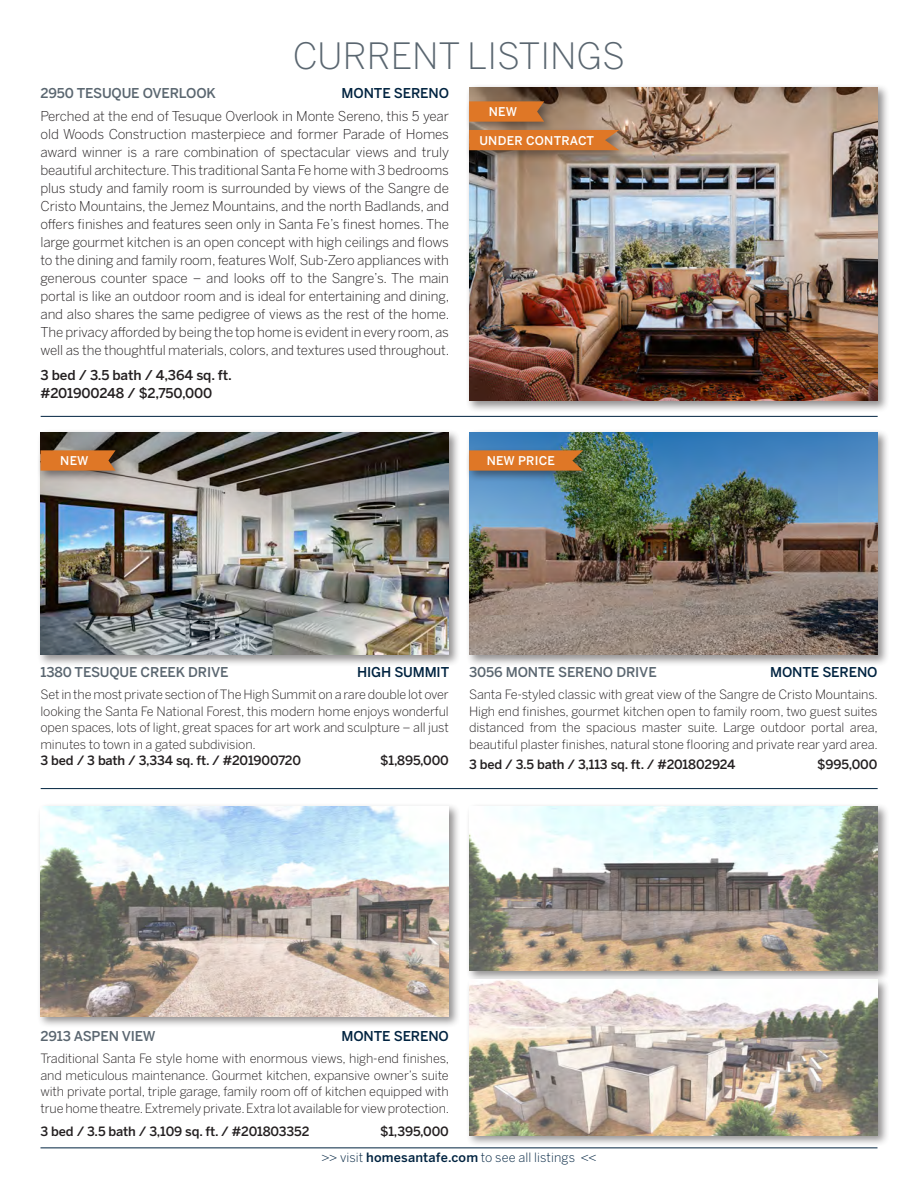
<style>
.page{position:relative;width:918px;height:1188px;background:#fff}
.page>*{position:absolute;margin:0;border:0;box-sizing:border-box;transform-origin:0 0}
.page_head{font:300 36px "Benton Sans";color:#5a6670}
.Property_Description{font:300 13.5px/18px "Benton Sans";letter-spacing:-.01em;color:#231f20;text-align:justify}
.Property_Address{font:500 13.5px "Benton Sans";letter-spacing:-.01em;color:#5a6670}
.Property_Description-2{font:500 13.5px/18px "Benton Sans";letter-spacing:-.01em;color:#231f20}
.Property_Address-2{font:500 13.5px "Benton Sans";letter-spacing:-.01em;color:#002340}
.Property_Description-3{font:300 12.75px/16.5px "Benton Sans";letter-spacing:-.01em;color:#231f20;text-align:justify}
.Property_Description-4{font:500 12.75px "Benton Sans";letter-spacing:-.01em;color:#231f20}
.chart_list{font:300 12.75px "Benton Sans";letter-spacing:.01em;color:#002340}
.Property_Address-3{font:500 12px "Benton Sans";letter-spacing:.02em;color:#fff}
.s1{font-weight:500}
</style>
<div class="page">
<hr style="left:40px;top:1148px;width:838px;height:1px;background:#002340">
<div style="left:37px;top:429px;width:424px;height:238px;background:#231f20;opacity:.5"></div>
<img style="left:40px;top:432px;width:409px;height:223px">
<div style="left:466px;top:429px;width:424px;height:238px;background:#231f20;opacity:.5"></div>
<img style="left:469px;top:432px;width:409px;height:223px">
<div style="left:37px;top:803px;width:424px;height:225px;background:#231f20;opacity:.5"></div>
<img style="left:40px;top:806px;width:409px;height:210px">
<div style="left:466px;top:803px;width:424px;height:180px;background:#231f20;opacity:.5"></div>
<img style="left:469px;top:806px;width:409px;height:164px">
<div style="left:466px;top:976px;width:424px;height:171px;background:#231f20;opacity:.5"></div>
<img style="left:469px;top:980px;width:409px;height:155px">
<hr style="left:41px;top:416px;width:837px;height:1px;background:#002340">
<hr style="left:41px;top:788px;width:837px;height:1px;background:#002340">
<div style="left:466px;top:84px;width:423px;height:329px;background:#231f20;opacity:.5"></div>
<img style="left:469px;top:87px;width:409px;height:314px">
<div style="left:466px;top:98px;width:89px;height:36px;background:#231f20;opacity:.5"></div>
<svg style="left:469px;top:101px;width:75px;height:21px;background:#d67529"></svg>
<div style="left:466px;top:126px;width:164px;height:36px;background:#231f20;opacity:.5"></div>
<div style="left:469px;top:130px;width:150px;height:20px;background:#df7726"></div>
<div style="left:466px;top:447px;width:128px;height:35px;background:#231f20;opacity:.5"></div>
<svg style="left:469px;top:450px;width:114px;height:21px;background:#d2752a"></svg>
<div style="left:37px;top:447px;width:90px;height:35px;background:#231f20;opacity:.5"></div>
<svg style="left:40px;top:450px;width:76px;height:21px;background:#d27329"></svg>
<p class="page_head" style="left:293px;top:35px;width:334px">CURRENT LISTINGS</p>
<p class="Property_Address" style="left:41px;top:84px;width:177px">2950 TESUQUE OVERLOOK</p>
<p class="Property_Address-2" style="left:342px;top:84px;width:109px">MONTE SERENO</p>
<p class="Property_Description" style="left:41px;top:107px;width:410px">Perched at the end of Tesuque Overlook in Monte Sereno, this 5 year old Woods Construction masterpiece and former Parade of Homes award winner is a rare combination of spectacular views and truly beautiful architecture. This traditional Santa Fe home with 3 bedrooms plus study and family room is surrounded by views of the Sangre de Cristo Mountains, the Jemez Mountains, and the north Badlands, and offers finishes and features seen only in Santa Fe’s finest homes. The large gourmet kitchen is an open concept with high ceilings and flows to the dining and family room, features Wolf, Sub-Zero appliances with generous counter space – and looks off to the Sangre’s. The main portal is like an outdoor room and is ideal for entertaining and dining, and also shares the same pedigree of views as the rest of the home.<br>The privacy afforded by being the top home is evident in every room, as well as the thoughtful materials, colors, and textures used throughout.</p>
<p class="Property_Description-2" style="left:41px;top:366px;width:193px">3 bed / 3.5 bath / 4,364 sq. ft. #201900248 / $2,750,000</p>
<p class="Property_Address-3" style="left:489px;top:104px;width:30px">NEW</p>
<p class="Property_Address-3" style="left:479px;top:133px;width:116px">UNDER CONTRACT</p>
<p class="Property_Address-3" style="left:60px;top:453px;width:30px">NEW</p>
<p class="Property_Address-3" style="left:487px;top:453px;width:70px">NEW PRICE</p>
<p class="Property_Address" style="left:40px;top:664px;width:190px">1380 TESUQUE CREEK DRIVE</p>
<p class="Property_Address-2" style="left:357px;top:664px;width:94px">HIGH SUMMIT</p>
<p class="Property_Description-3" style="left:40px;top:686px;width:410px">Set in the most private section of The High Summit on a rare double lot over looking the Santa Fe National Forest, this modern home enjoys wonderful open spaces, lots of light, great spaces for art work and sculpture – all just minutes to town in a gated subdivision.</p>
<p class="Property_Description-4" style="left:40px;top:753px;width:262px">3 bed / 3 bath / 3,334 sq. ft. / #201900720</p>
<p class="Property_Description-4" style="left:380px;top:753px;width:70px">$1,895,000</p>
<p class="Property_Address" style="left:469px;top:664px;width:189px">3056 MONTE SERENO DRIVE</p>
<p class="Property_Address-2" style="left:770px;top:664px;width:109px">MONTE SERENO</p>
<p class="Property_Description-3" style="left:469px;top:686px;width:410px">Santa Fe-styled classic with great view of the Sangre de Cristo Mountains.<br>High end finishes, gourmet kitchen open to family room, two guest suites distanced from the spacious master suite. Large outdoor portal area, beautiful plaster finishes, natural stone flooring and private rear yard area.</p>
<p class="Property_Description-4" style="left:469px;top:756px;width:268px">3 bed / 3.5 bath / 3,113 sq. ft. / #201802924</p>
<p class="Property_Description-4" style="left:817px;top:756px;width:62px">$995,000</p>
<p class="Property_Address" style="left:41px;top:1028px;width:117px">2913 ASPEN VIEW</p>
<p class="Property_Address-2" style="left:342px;top:1028px;width:109px">MONTE SERENO</p>
<p class="Property_Description-3" style="left:41px;top:1050px;width:410px">Traditional Santa Fe style home with enormous views, high-end finishes, and meticulous maintenance. Gourmet kitchen, expansive owner’s suite with private portal, triple garage, family room off of kitchen equipped with true home theatre. Extremely private. Extra lot available for view protection.</p>
<p class="Property_Description-4" style="left:41px;top:1123px;width:270px">3 bed / 3.5 bath / 3,109 sq. ft. / #201803352</p>
<p class="Property_Description-4" style="left:380px;top:1123px;width:70px">$1,395,000</p>
<p class="chart_list" style="left:322px;top:1150px;width:276px">&gt;&gt; visit <span class="s1">homesantafe.com</span> to see all listings &lt;&lt;</p>
</div>
